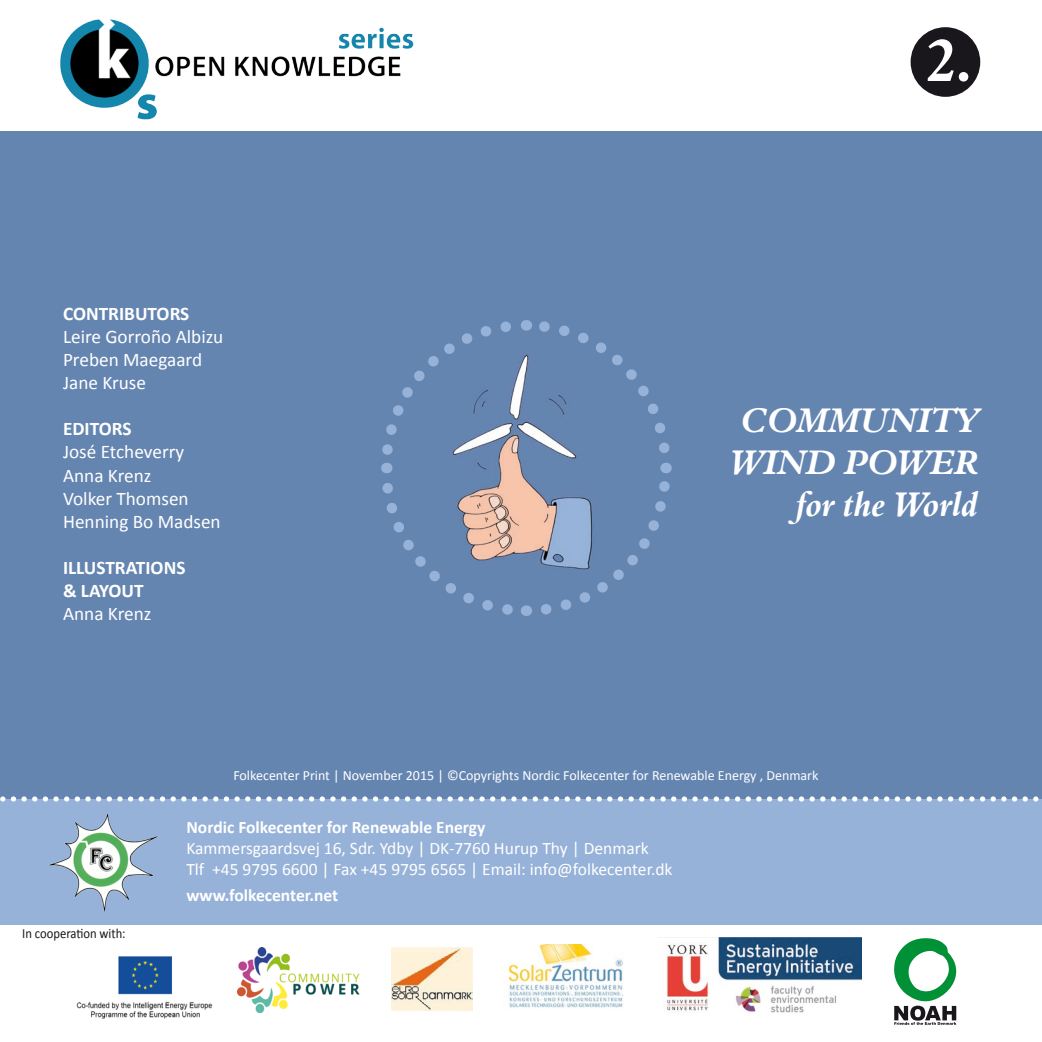
<style>
.page{position:relative;width:1042px;height:1042px;background:#fff}
.page>*{position:absolute;margin:0;border:0;box-sizing:border-box;transform-origin:0 0}
.t1{font:700 59.5px "Aldine 721 EU";color:#fff}
.t2{font:italic 700 35px/42px "Aldine 401 EU";color:#fff}
.t3{font:19.25px "Calibri";color:#fff}
.t4{font:700 19.25px "Calibri";color:#fff}
.t5{font:17.5px "Calibri";color:#fff}
.t6{font:700 17.5px "Calibri";color:#fff}
.t7{font:14px "Calibri";color:#fff}
.t8{font:14px "Calibri";color:#1a171c;scale:.9 1}
</style>
<div class="page">
<div style="left:0;top:799px;width:1042px;height:126px;background:#96b2d9"></div>
<div style="left:0;top:131px;width:1042px;height:668px;background:#6585b1"></div>
<svg style="left:381px;top:320px;width:291px;height:296px"></svg>
<img style="left:237px;top:947px;width:123px;height:65px">
<img style="left:76px;top:956px;width:137px;height:63px">
<img style="left:392px;top:947px;width:81px;height:63px">
<svg style="left:894px;top:938px;width:63px;height:87px"></svg>
<img style="left:659px;top:937px;width:202px;height:76px">
<img style="left:508px;top:944px;width:115px;height:64px">
<img style="left:60px;top:19px;width:354px;height:101px">
<div style="left:910px;top:27px;width:70px;height:70px;background:#1a171c;border-radius:50%"></div>
<img style="left:49px;top:813px;width:109px;height:99px">
<svg style="left:0;top:796px;width:1039px;height:5px"></svg>
<p class="t4" style="left:63px;top:301px;width:128px">CONTRIBUTORS</p>
<p class="t3" style="left:63px;top:324px;width:162px">Leire Gorroño Albizu</p>
<p class="t3" style="left:63px;top:348px;width:141px">Preben Maegaard</p>
<p class="t3" style="left:63px;top:371px;width:85px">Jane Kruse</p>
<p class="t4" style="left:63px;top:417px;width:70px">EDITORS</p>
<p class="t3" style="left:63px;top:440px;width:123px">José Etcheverry</p>
<p class="t3" style="left:63px;top:463px;width:90px">Anna Krenz</p>
<p class="t3" style="left:63px;top:486px;width:127px">Volker Thomsen</p>
<p class="t3" style="left:63px;top:509px;width:159px">Henning Bo Madsen</p>
<p class="t4" style="left:63px;top:555px;width:124px">ILLUSTRATIONS</p>
<p class="t4" style="left:63px;top:579px;width:82px">&amp; LAYOUT</p>
<p class="t3" style="left:63px;top:602px;width:90px">Anna Krenz</p>
<p class="t1" style="left:926px;top:24px;width:46px">2.</p>
<p class="t2" style="left:731px;top:400px;width:249px">COMMUNITY<br>WIND POWER</p>
<p class="t2" style="left:796px;top:484px;width:184px">for the World</p>
<p class="t8" style="left:22px;top:925px;width:116px">In cooperation with:</p>
<p class="t7" style="left:233px;top:766px;width:587px">Folkecenter Print | November 2015 | ©Copyrights Nordic Folkecenter for Renewable Energy , Denmark</p>
<p class="t6" style="left:186px;top:816px;width:301px">Nordic Folkecenter for Renewable Energy</p>
<p class="t5" style="left:186px;top:837px;width:464px">Kammersgaardsvej 16, Sdr. Ydby | DK-7760 Hurup Thy | Denmark</p>
<p class="t5" style="left:186px;top:858px;width:487px">Tlf +45 9795 6600 | Fax +45 9795 6565 | Email: info@folkecenter.dk</p>
<p class="t6" style="left:186px;top:884px;width:153px">www.folkecenter.net</p>
</div>
